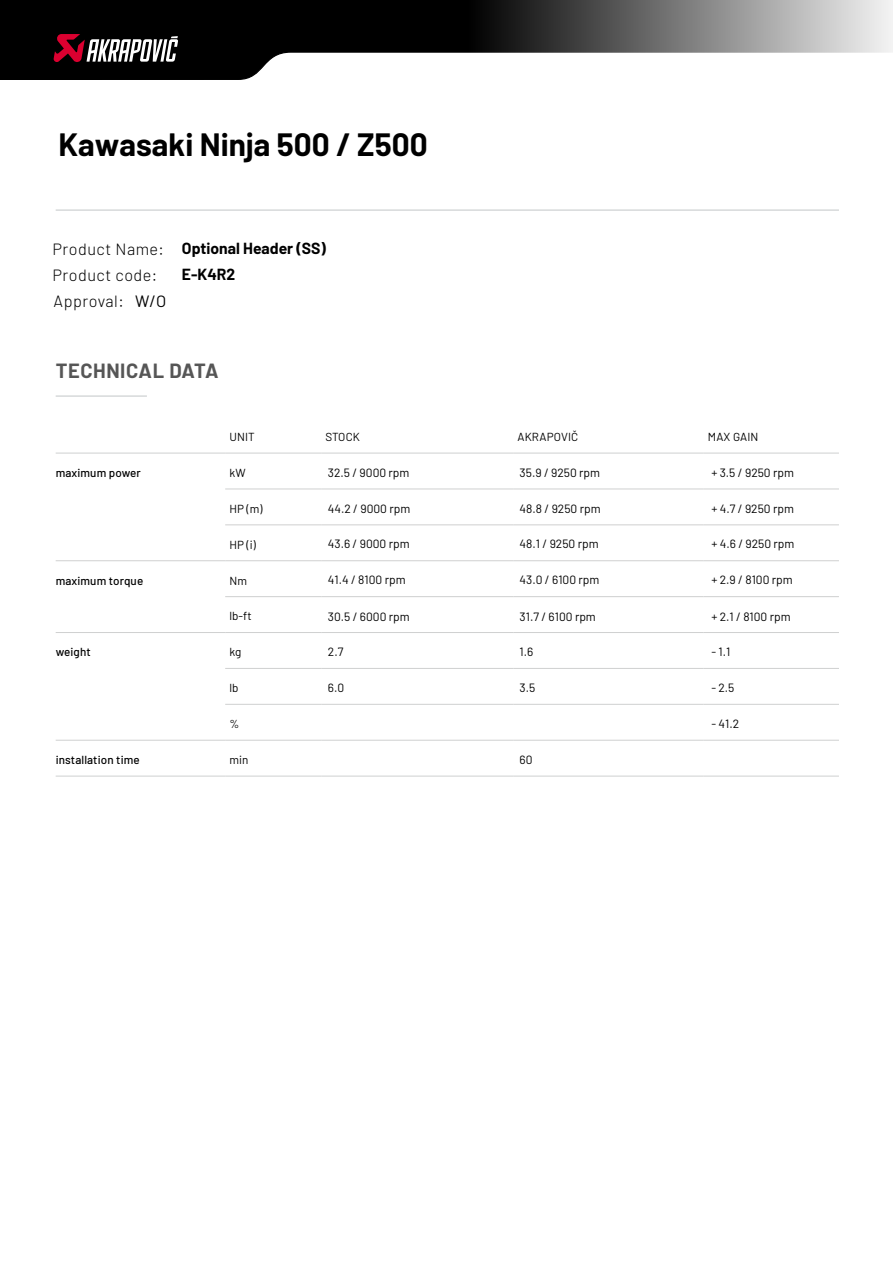
<style>
.page{position:relative;width:893px;height:1263px;background:#fff}
.page>*{position:absolute;margin:0;border:0;box-sizing:border-box;transform-origin:0 0}
.t1{font:700 31.5px "Barlow";color:#000}
.t2{font:700 20.1px "Barlow";letter-spacing:.03em;color:#565656}
.t3{font:16.35px "Barlow";color:#000}
.t4{font:300 16.2px "Barlow";letter-spacing:.03em;color:#000}
.t5{font:700 15.75px/26.2px "Barlow";color:#000}
.t6{font:12px "Barlow";color:#000}
.t7{font:11.7px "Barlow";letter-spacing:.01em;color:#000}
.t8{font:500 11.7px "Barlow";letter-spacing:.01em;color:#000}
</style>
<div class="page">
<svg style="left:0;top:0;width:893px;height:80px"></svg>
<svg style="left:53px;top:34px;width:125px;height:29px"></svg>
<hr style="left:56px;top:396px;width:91px;height:1px;background:#c3c6c7">
<hr style="left:56px;top:453px;width:169px;height:1px;background:#cfd0d0">
<hr style="left:225px;top:453px;width:96px;height:1px;background:#cfd0d0">
<hr style="left:321px;top:453px;width:192px;height:1px;background:#cfd0d0">
<hr style="left:513px;top:453px;width:191px;height:1px;background:#cfd0d0">
<hr style="left:704px;top:453px;width:135px;height:1px;background:#cfd0d0">
<hr style="left:225px;top:489px;width:96px;height:1px;background:#cfd0d0">
<hr style="left:321px;top:489px;width:192px;height:1px;background:#cfd0d0">
<hr style="left:513px;top:489px;width:191px;height:1px;background:#cfd0d0">
<hr style="left:704px;top:489px;width:135px;height:1px;background:#cfd0d0">
<hr style="left:225px;top:525px;width:96px;height:1px;background:#cfd0d0">
<hr style="left:321px;top:525px;width:192px;height:1px;background:#cfd0d0">
<hr style="left:513px;top:525px;width:191px;height:1px;background:#cfd0d0">
<hr style="left:704px;top:525px;width:135px;height:1px;background:#cfd0d0">
<hr style="left:56px;top:560px;width:169px;height:1px;background:#cfd0d0">
<hr style="left:225px;top:560px;width:96px;height:1px;background:#cfd0d0">
<hr style="left:321px;top:560px;width:192px;height:1px;background:#cfd0d0">
<hr style="left:513px;top:560px;width:191px;height:1px;background:#cfd0d0">
<hr style="left:704px;top:560px;width:135px;height:1px;background:#cfd0d0">
<hr style="left:225px;top:596px;width:96px;height:1px;background:#cfd0d0">
<hr style="left:321px;top:596px;width:192px;height:1px;background:#cfd0d0">
<hr style="left:513px;top:596px;width:191px;height:1px;background:#cfd0d0">
<hr style="left:704px;top:596px;width:135px;height:1px;background:#cfd0d0">
<hr style="left:56px;top:632px;width:169px;height:1px;background:#cfd0d0">
<hr style="left:225px;top:632px;width:96px;height:1px;background:#cfd0d0">
<hr style="left:321px;top:632px;width:192px;height:1px;background:#cfd0d0">
<hr style="left:513px;top:632px;width:191px;height:1px;background:#cfd0d0">
<hr style="left:704px;top:632px;width:135px;height:1px;background:#cfd0d0">
<hr style="left:225px;top:668px;width:96px;height:1px;background:#cfd0d0">
<hr style="left:321px;top:668px;width:192px;height:1px;background:#cfd0d0">
<hr style="left:513px;top:668px;width:191px;height:1px;background:#cfd0d0">
<hr style="left:704px;top:668px;width:135px;height:1px;background:#cfd0d0">
<hr style="left:225px;top:704px;width:96px;height:1px;background:#cfd0d0">
<hr style="left:321px;top:704px;width:192px;height:1px;background:#cfd0d0">
<hr style="left:513px;top:704px;width:191px;height:1px;background:#cfd0d0">
<hr style="left:704px;top:704px;width:135px;height:1px;background:#cfd0d0">
<hr style="left:56px;top:740px;width:169px;height:1px;background:#cfd0d0">
<hr style="left:225px;top:740px;width:96px;height:1px;background:#cfd0d0">
<hr style="left:321px;top:740px;width:192px;height:1px;background:#cfd0d0">
<hr style="left:513px;top:740px;width:191px;height:1px;background:#cfd0d0">
<hr style="left:704px;top:740px;width:135px;height:1px;background:#cfd0d0">
<hr style="left:56px;top:776px;width:169px;height:1px;background:#cfd0d0">
<hr style="left:225px;top:776px;width:96px;height:1px;background:#cfd0d0">
<hr style="left:321px;top:776px;width:192px;height:1px;background:#cfd0d0">
<hr style="left:513px;top:776px;width:191px;height:1px;background:#cfd0d0">
<hr style="left:704px;top:776px;width:135px;height:1px;background:#cfd0d0">
<hr style="left:56px;top:210px;width:783px;height:1px;background:#c3c6c7">
<h1 class="t1" style="left:58px;top:125px;width:371px">Kawasaki Ninja 500 / Z500</h1>
<h3 class="t4" style="left:53px;top:237px;width:113px">Product Name:</h3>
<h3 class="t4" style="left:53px;top:263px;width:106px">Product code:</h3>
<h3 class="t4" style="left:54px;top:289px;width:72px">Approval:</h3>
<h3 class="t3" style="left:135px;top:290px;width:33px">W/O</h3>
<h3 class="t5" style="left:182px;top:234px;width:146px">Optional Header (SS)<br>E-K4R2</h3>
<h2 class="t2" style="left:56px;top:356px;width:164px">TECHNICAL DATA</h2>
<p class="t7" style="left:229px;top:428px;width:27px">UNIT</p>
<p class="t7" style="left:325px;top:428px;width:36px">STOCK</p>
<p class="t7" style="left:517px;top:428px;width:62px">AKRAPOVIČ</p>
<p class="t7" style="left:708px;top:428px;width:52px">MAX GAIN</p>
<p class="t8" style="left:56px;top:464px;width:87px">maximum power</p>
<p class="t7" style="left:229px;top:464px;width:18px">kW</p>
<p class="t7" style="left:229px;top:500px;width:35px">HP (m)</p>
<p class="t7" style="left:229px;top:536px;width:28px">HP (i)</p>
<p class="t8" style="left:56px;top:572px;width:89px">maximum torque</p>
<p class="t7" style="left:229px;top:572px;width:19px">Nm</p>
<p class="t7" style="left:229px;top:608px;width:24px">lb-ft</p>
<p class="t8" style="left:56px;top:643px;width:37px">weight</p>
<p class="t7" style="left:229px;top:644px;width:14px">kg</p>
<p class="t7" style="left:229px;top:679px;width:11px">lb</p>
<p class="t7" style="left:229px;top:715px;width:11px">%</p>
<p class="t8" style="left:56px;top:751px;width:86px">installation time</p>
<p class="t7" style="left:229px;top:751px;width:21px">min</p>
<p class="t6" style="left:328px;top:465px;width:83px">32.5 / 9000 rpm</p>
<p class="t6" style="left:520px;top:465px;width:82px">35.9 / 9250 rpm</p>
<p class="t6" style="left:711px;top:465px;width:84px">+ 3.5 / 9250 rpm</p>
<p class="t6" style="left:328px;top:501px;width:84px">44.2 / 9000 rpm</p>
<p class="t6" style="left:520px;top:501px;width:82px">48.8 / 9250 rpm</p>
<p class="t6" style="left:711px;top:501px;width:84px">+ 4.7 / 9250 rpm</p>
<p class="t6" style="left:328px;top:536px;width:83px">43.6 / 9000 rpm</p>
<p class="t6" style="left:520px;top:536px;width:80px">48.1 / 9250 rpm</p>
<p class="t6" style="left:711px;top:536px;width:85px">+ 4.6 / 9250 rpm</p>
<p class="t6" style="left:328px;top:572px;width:79px">41.4 / 8100 rpm</p>
<p class="t6" style="left:520px;top:572px;width:81px">43.0 / 6100 rpm</p>
<p class="t6" style="left:711px;top:572px;width:83px">+ 2.9 / 8100 rpm</p>
<p class="t6" style="left:328px;top:609px;width:83px">30.5 / 6000 rpm</p>
<p class="t6" style="left:520px;top:609px;width:78px">31.7 / 6100 rpm</p>
<p class="t6" style="left:711px;top:609px;width:81px">+ 2.1 / 8100 rpm</p>
<p class="t6" style="left:328px;top:644px;width:17px">2.7</p>
<p class="t6" style="left:520px;top:644px;width:15px">1.6</p>
<p class="t6" style="left:711px;top:644px;width:20px">- 1.1</p>
<p class="t6" style="left:328px;top:680px;width:18px">6.0</p>
<p class="t6" style="left:520px;top:680px;width:17px">3.5</p>
<p class="t6" style="left:711px;top:680px;width:25px">- 2.5</p>
<p class="t6" style="left:711px;top:716px;width:29px">- 41.2</p>
<p class="t6" style="left:520px;top:752px;width:14px">60</p>
</div>
